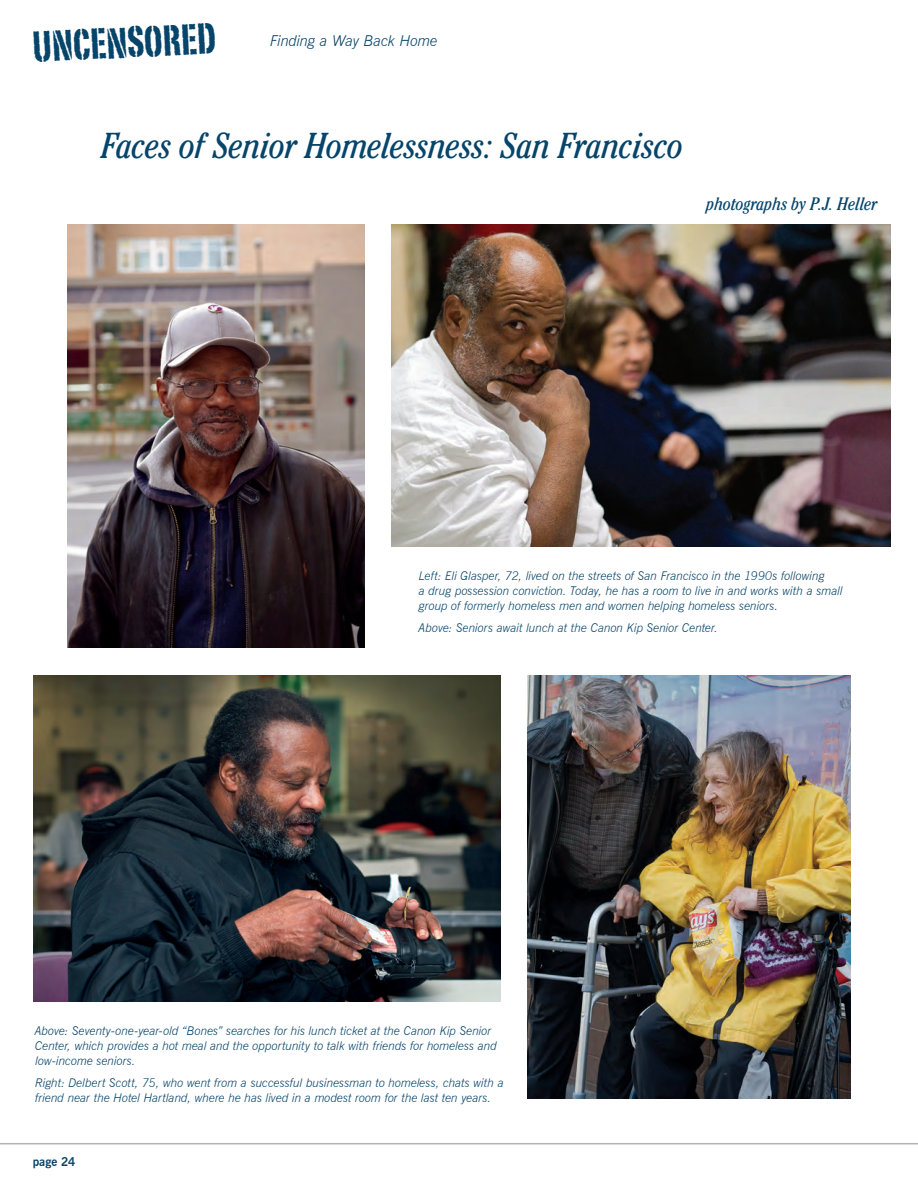
<style>
.page{position:relative;width:918px;height:1188px;background:#fff}
.page>*{position:absolute;margin:0;border:0;box-sizing:border-box;transform-origin:0 0}
.t1{font:42.6px "Portago ITC Std";color:#07446a}
.t2{font:italic condensed 36px "Cheltenham";letter-spacing:-.01em;color:#07446a}
.t3{font:italic condensed 18px "Cheltenham";letter-spacing:-.01em;color:#07446a}
.date_header{font:italic 300 15px "News Gothic BT";letter-spacing:-.015em;color:#07446a}
.t4{font:italic 300 12px/15px "News Gothic BT";color:#07446a}
.t5{font:700 12px "News Gothic BT";color:#07446a}
</style>
<div class="page">
<hr style="left:0;top:1143px;width:918px;height:1px;background:#b4b3b7">
<img style="left:392px;top:224px;width:499px;height:323px">
<img style="left:33px;top:675px;width:467px;height:327px">
<img style="left:527px;top:675px;width:324px;height:424px">
<img style="left:68px;top:224px;width:296px;height:424px">
<h1 class="t1" style="left:31px;top:21px;width:185px;rotate:-3deg">UNCENSORED</h1>
<p class="date_header" style="left:270px;top:32px;width:169px">Finding a Way Back Home</p>
<p class="t2" style="left:102px;top:125px;width:584px">Faces of Senior Homelessness: San Francisco</p>
<p class="t3" style="left:707px;top:194px;width:172px">photographs by P.J. Heller</p>
<p class="t4" style="left:419px;top:569px;width:425px">Left: Eli Glasper, 72, lived on the streets of San Francisco in the 1990s following<br>a drug possession conviction. Today, he has a room to live in and works with a small group of formerly homeless men and women helping homeless seniors.</p>
<p class="t4" style="left:418px;top:620px;width:301px">Above: Seniors await lunch at the Canon Kip Senior Center.</p>
<p class="t4" style="left:34px;top:1023px;width:464px">Above: Seventy-one-year-old “Bones” searches for his lunch ticket at the Canon Kip Senior<br>Center, which provides a hot meal and the opportunity to talk with friends for homeless and low-income seniors.</p>
<p class="t4" style="left:35px;top:1075px;width:470px">Right: Delbert Scott, 75, who went from a successful businessman to homeless, chats with a friend near the Hotel Hartland, where he has lived in a modest room for the last ten years.</p>
<p class="t5" style="left:33px;top:1154px;width:44px">page 24</p>
</div>
